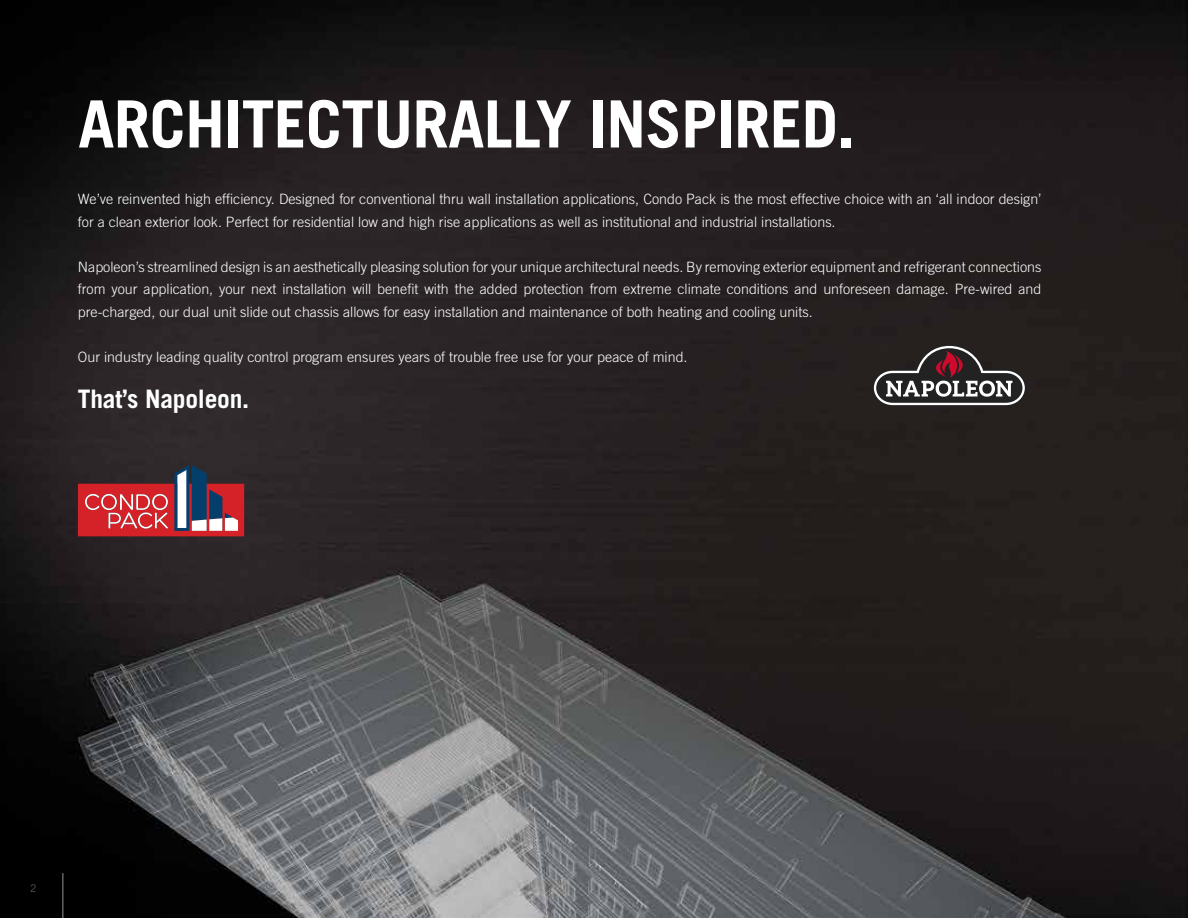
<style>
.page{position:relative;width:1188px;height:918px;background:#fff}
.page>*{position:absolute;margin:0;border:0;box-sizing:border-box;transform-origin:0 0}
.t1{font:700 65.25px "Trade Gothic LT Std";letter-spacing:-.01em;color:#fff}
.t2{font:700 25.5px "Trade Gothic LT Std";letter-spacing:-.01em;color:#fff}
.t3{font:300 14.25px/22.5px "Trade Gothic LT Std";color:#fff}
.t4{font:10.5px "Trade Gothic LT Std";color:#58595b}
</style>
<div class="page">
<img style="left:0;top:0;width:1188px;height:918px">
<hr style="left:62px;top:873px;width:1px;height:45px;background:#939598">
<svg style="left:78px;top:465px;width:166px;height:71px;background:#96454e"></svg>
<svg style="left:872px;top:344px;width:154px;height:63px;background:#524a4b"></svg>
<h1 class="t1" style="left:78px;top:84px;width:779px">ARCHITECTURALLY INSPIRED.</h1>
<p class="t3" style="left:78px;top:188px;width:965px">We’ve reinvented high efficiency. Designed for conventional thru wall installation applications, Condo Pack is the most effective choice with an ‘all indoor design’ for a clean exterior look. Perfect for residential low and high rise applications as well as institutional and industrial installations.</p>
<p class="t3" style="left:78px;top:255px;width:965px;text-align:justify">Napoleon’s streamlined design is an aesthetically pleasing solution for your unique architectural needs. By removing exterior equipment and refrigerant connections from your application, your next installation will benefit with the added protection from extreme climate conditions and unforeseen damage. Pre-wired and pre-charged, our dual unit slide out chassis allows for easy installation and maintenance of both heating and cooling units.</p>
<p class="t3" style="left:78px;top:345px;width:611px">Our industry leading quality control program ensures years of trouble free use for your peace of mind.</p>
<h2 class="t2" style="left:78px;top:384px;width:173px">That’s Napoleon.</h2>
<p class="t4" style="left:30px;top:882px;width:8px">2</p>
</div>
